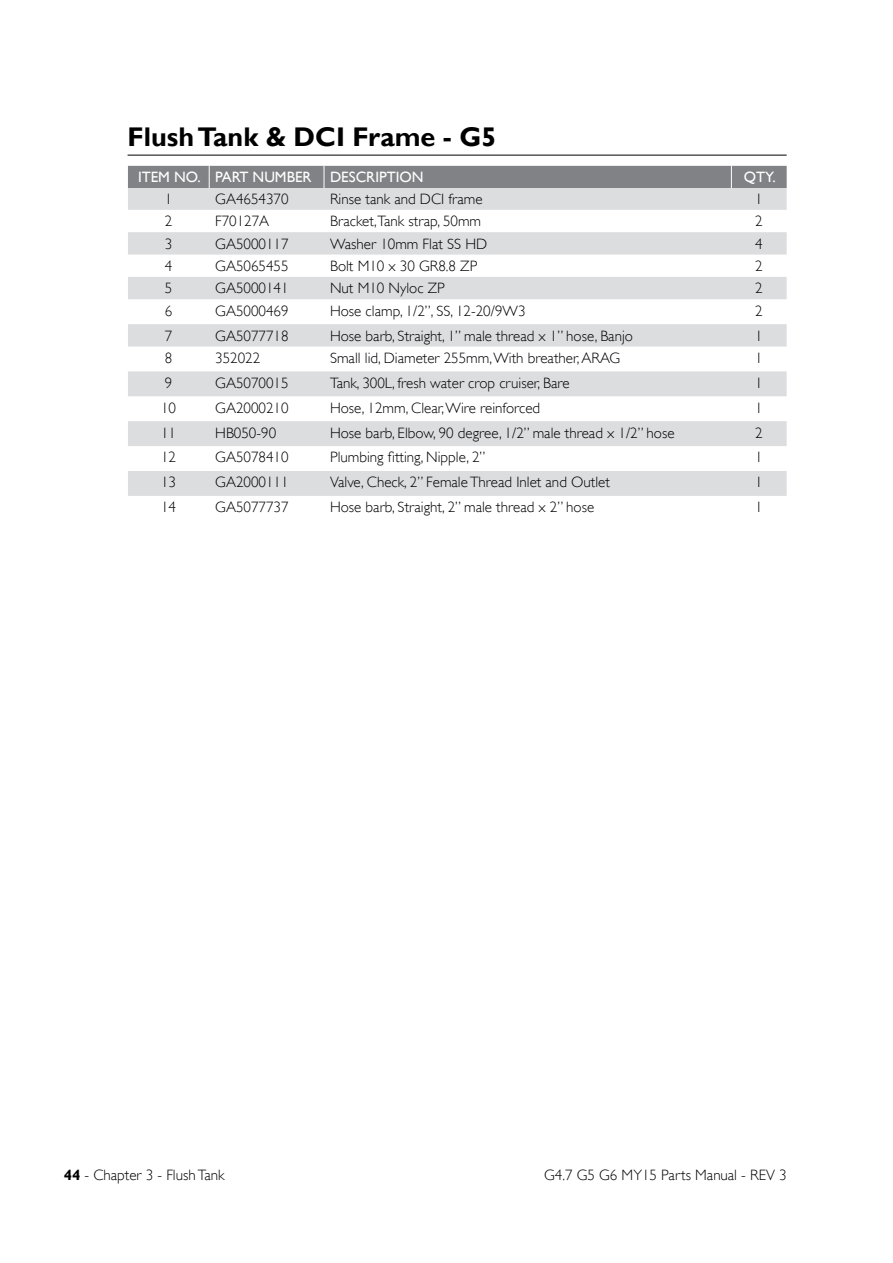
<style>
.page{position:relative;width:893px;height:1263px;background:#fff}
.page>*{position:absolute;margin:0;border:0;box-sizing:border-box;transform-origin:0 0}
.t1{font:700 27px "Gill Sans";color:#000}
.t2{font:300 15px "Gill Sans";color:#000}
.t3{font:15px "Gill Sans";color:#fff}
.s1{font-weight:700}
</style>
<div class="page">
<hr style="left:128px;top:155px;width:659px;height:1px;background:#000">
<svg style="left:128px;top:188px;width:659px;height:308px;fill:#dcddde"></svg>
<div style="left:128px;top:166px;width:659px;height:22px;background:#808285"></div>
<h1 class="t1" style="left:128px;top:121px;width:370px">Flush Tank &amp; DCI Frame - G5</h1>
<p class="t3" style="left:138px;top:168px;width:287px">ITEM NO. PART NUMBER DESCRIPTION</p>
<p class="t3" style="left:744px;top:168px;width:33px">QTY.</p>
<p class="t2" style="left:165px;top:190px;width:9px">1</p>
<p class="t2" style="left:215px;top:190px;width:75px">GA4654370</p>
<p class="t2" style="left:330px;top:190px;width:154px">Rinse tank and DCI frame</p>
<p class="t2" style="left:755px;top:190px;width:9px">1</p>
<p class="t2" style="left:165px;top:212px;width:9px">2</p>
<p class="t2" style="left:215px;top:212px;width:56px">F70127A</p>
<p class="t2" style="left:330px;top:212px;width:153px">Bracket,Tank strap, 50mm</p>
<p class="t2" style="left:755px;top:212px;width:9px">2</p>
<p class="t2" style="left:165px;top:235px;width:9px">3</p>
<p class="t2" style="left:215px;top:235px;width:75px">GA5000117</p>
<p class="t2" style="left:330px;top:235px;width:159px">Washer 10mm Flat SS HD</p>
<p class="t2" style="left:755px;top:235px;width:9px">4</p>
<p class="t2" style="left:165px;top:257px;width:9px">4</p>
<p class="t2" style="left:215px;top:257px;width:75px">GA5065455</p>
<p class="t2" style="left:330px;top:257px;width:149px">Bolt M10 x 30 GR8.8 ZP</p>
<p class="t2" style="left:755px;top:257px;width:9px">2</p>
<p class="t2" style="left:165px;top:280px;width:9px">5</p>
<p class="t2" style="left:215px;top:280px;width:75px">GA5000141</p>
<p class="t2" style="left:330px;top:280px;width:116px">Nut M10 Nyloc ZP</p>
<p class="t2" style="left:755px;top:280px;width:9px">2</p>
<p class="t2" style="left:165px;top:302px;width:9px">6</p>
<p class="t2" style="left:215px;top:302px;width:75px">GA5000469</p>
<p class="t2" style="left:330px;top:302px;width:197px">Hose clamp, 1/2”, SS, 12-20/9W3</p>
<p class="t2" style="left:755px;top:302px;width:9px">2</p>
<p class="t2" style="left:165px;top:327px;width:9px">7</p>
<p class="t2" style="left:215px;top:327px;width:75px">GA5077718</p>
<p class="t2" style="left:330px;top:327px;width:304px">Hose barb, Straight, 1” male thread x 1” hose, Banjo</p>
<p class="t2" style="left:755px;top:327px;width:9px">1</p>
<p class="t2" style="left:165px;top:349px;width:9px">8</p>
<p class="t2" style="left:215px;top:349px;width:46px">352022</p>
<p class="t2" style="left:330px;top:349px;width:292px">Small lid, Diameter 255mm, With breather, ARAG</p>
<p class="t2" style="left:755px;top:349px;width:9px">1</p>
<p class="t2" style="left:165px;top:374px;width:9px">9</p>
<p class="t2" style="left:215px;top:374px;width:75px">GA5070015</p>
<p class="t2" style="left:330px;top:374px;width:241px">Tank, 300L, fresh water crop cruiser, Bare</p>
<p class="t2" style="left:755px;top:374px;width:9px">1</p>
<p class="t2" style="left:161px;top:399px;width:16px">10</p>
<p class="t2" style="left:215px;top:399px;width:75px">GA2000210</p>
<p class="t2" style="left:330px;top:399px;width:212px">Hose, 12mm, Clear, Wire reinforced</p>
<p class="t2" style="left:755px;top:399px;width:9px">1</p>
<p class="t2" style="left:161px;top:424px;width:16px">11</p>
<p class="t2" style="left:215px;top:424px;width:62px">HB050-90</p>
<p class="t2" style="left:330px;top:424px;width:346px">Hose barb, Elbow, 90 degree, 1/2” male thread x 1/2” hose</p>
<p class="t2" style="left:755px;top:424px;width:9px">2</p>
<p class="t2" style="left:161px;top:449px;width:16px">12</p>
<p class="t2" style="left:215px;top:449px;width:75px">GA5078410</p>
<p class="t2" style="left:330px;top:449px;width:157px">Plumbing fitting, Nipple, 2”</p>
<p class="t2" style="left:755px;top:449px;width:9px">1</p>
<p class="t2" style="left:161px;top:474px;width:16px">13</p>
<p class="t2" style="left:215px;top:474px;width:75px">GA2000111</p>
<p class="t2" style="left:330px;top:474px;width:281px">Valve, Check, 2” Female Thread Inlet and Outlet</p>
<p class="t2" style="left:755px;top:474px;width:9px">1</p>
<p class="t2" style="left:161px;top:498px;width:16px">14</p>
<p class="t2" style="left:215px;top:498px;width:75px">GA5077737</p>
<p class="t2" style="left:330px;top:498px;width:266px">Hose barb, Straight, 2” male thread x 2” hose</p>
<p class="t2" style="left:755px;top:498px;width:9px">1</p>
<p class="t2" style="left:64px;top:1166px;width:162px"><span class="s1">44</span> - Chapter 3 - Flush Tank</p>
<p class="t2" style="left:544px;top:1166px;width:244px">G4.7 G5 G6 MY15 Parts Manual - REV 3</p>
</div>
